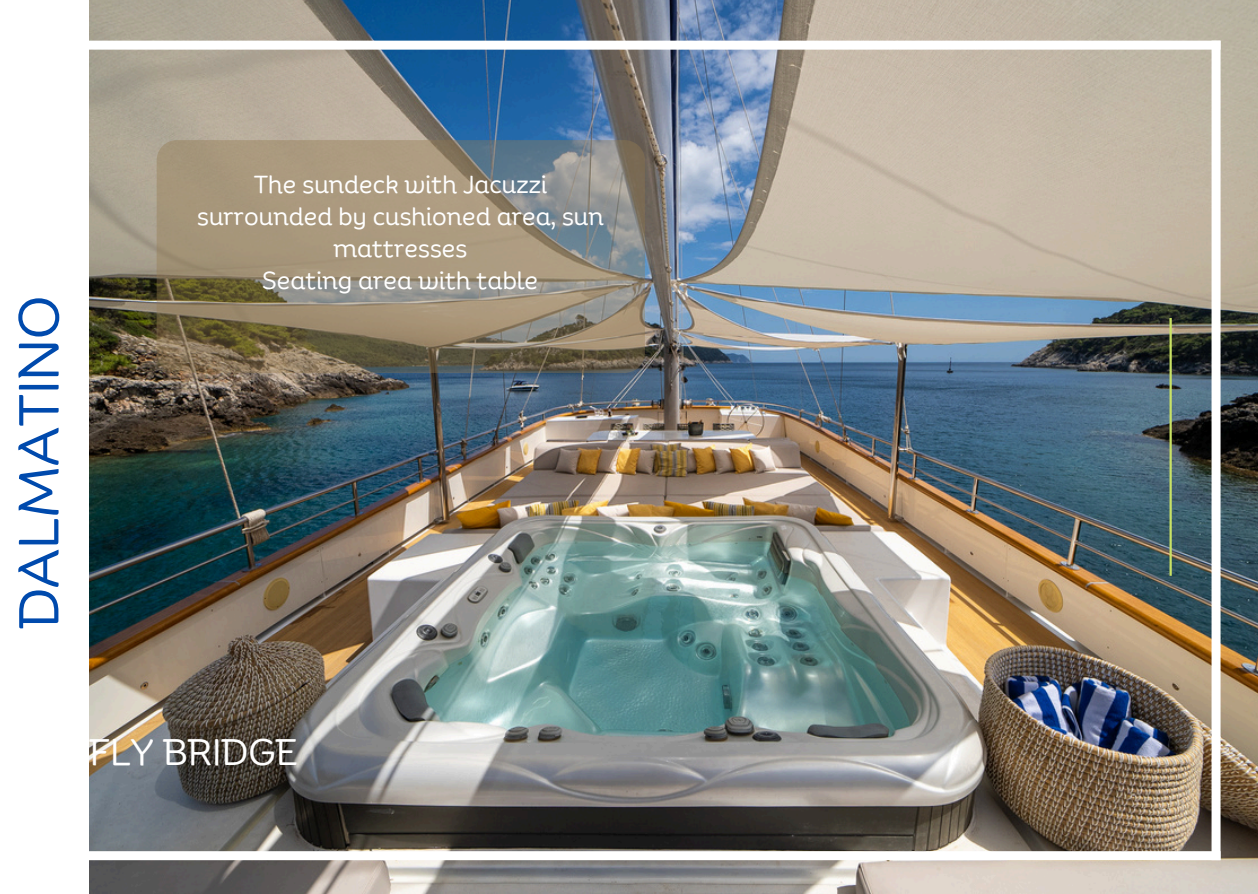
<style>
.page{position:relative;width:1258px;height:894px;background:#fff}
.page>*{position:absolute;margin:0;border:0;box-sizing:border-box;transform-origin:0 0}
.t1{font:54.6px "Binate Display";color:#004aad}
.t2{font:36px "Binate Display";color:#fff}
.t3{font:24px/32.1px "Binate Display";color:#fff;text-align:center}
</style>
<div class="page">
<img style="left:89px;top:0;width:1169px;height:893px">
<hr style="left:1169px;top:318px;width:3px;height:257px;background:#c9e265">
<div style="left:47px;top:41px;width:1173px;height:9px;background:#fff"></div>
<div style="left:47px;top:850px;width:1173px;height:9px;background:#fff"></div>
<div style="left:1211px;top:41px;width:9px;height:818px;background:#fff"></div>
<svg style="left:157px;top:140px;width:488px;height:233px;background:#938873"></svg>
<p class="t1" style="left:-13px;top:628px;width:335px;rotate:-90deg">DALMATINO</p>
<h2 class="t3" style="left:197px;top:165px;width:408px">The sundeck with Jacuzzi surrounded by cushioned area, sun mattresses</h2>
<h1 class="t3" style="left:262px;top:261px;width:277px">Seating area with table</h1>
<p class="t2" style="left:89px;top:717px;width:210px">FLY BRIDGE</p>
</div>
